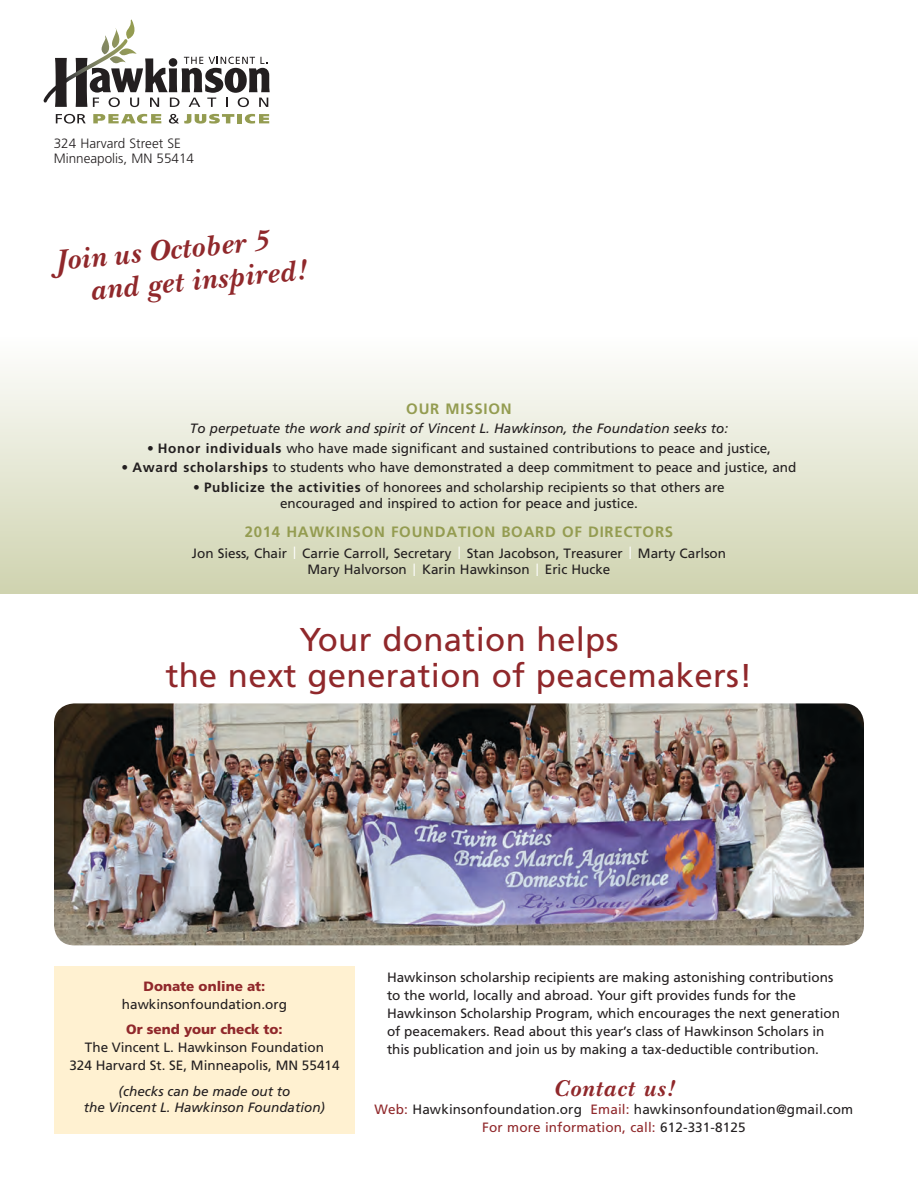
<style>
.page{position:relative;width:918px;height:1188px;background:#fff}
.page>*{position:absolute;margin:0;border:0;box-sizing:border-box;transform-origin:0 0}
.Headlines{font:33px "Frutiger";letter-spacing:.01em;color:#90282b}
.t1{font:italic 700 30px "New Baskerville";color:#90282b}
.t2{font:italic 700 24px "New Baskerville";letter-spacing:.05em;color:#90282b}
.t3{font:700 15px "Frutiger";letter-spacing:.05em;color:#949c51}
.Body_Text{font:13.5px "Frutiger";color:#231f20}
.t4{font:italic 13.5px "Frutiger";color:#231f20}
.t5{font:300 13.5px "Frutiger";color:#231f20}
.Body_Text-2{font:13.5px "Frutiger";letter-spacing:.01em;color:#90282b}
.t6{font:900 13.5px "Frutiger";color:#90282b}
.s1{font-weight:700}
.s2{font-weight:300;font-size:16.5px;color:#fff}
.s3{color:#90282b}
.s4{color:#231f20}
</style>
<div class="page">
<div style="left:0;top:338px;width:918px;height:256px;background:linear-gradient(to bottom,#fefefd,#cfd3b0)"></div>
<div style="left:54px;top:967px;width:301px;height:167px;background:#fff1d1"></div>
<svg style="left:56px;top:114px;width:30px;height:10px"></svg>
<svg style="left:93px;top:114px;width:68px;height:10px"></svg>
<svg style="left:169px;top:114px;width:100px;height:10px"></svg>
<svg style="left:44px;top:20px;width:226px;height:87px"></svg>
<img style="left:54px;top:703px;width:810px;height:242px">
<p class="t5" style="left:54px;top:136px;width:129px">324 Harvard Street SE</p>
<p class="t5" style="left:54px;top:151px;width:142px">Minneapolis, MN 55414</p>
<p class="t1" style="left:55px;top:242px;width:214px;rotate:-5deg">Join us October 5</p>
<p class="t1" style="left:89px;top:272px;width:218px;rotate:-5deg">and get inspired!</p>
<p class="t3" style="left:406px;top:400px;width:107px">OUR MISSION</p>
<p class="t4" style="left:190px;top:421px;width:540px">To perpetuate the work and spirit of Vincent L. Hawkinson, the Foundation seeks to:</p>
<p class="Body_Text" style="left:147px;top:440px;width:625px">• <span class="s1">Honor individuals</span> who have made significant and sustained contributions to peace and justice,</p>
<p class="Body_Text" style="left:122px;top:460px;width:676px">• <span class="s1">Award scholarships</span> to students who have demonstrated a deep commitment to peace and justice, and</p>
<p class="Body_Text" style="left:193px;top:479px;width:533px">• <span class="s1">Publicize the activities</span> of honorees and scholarship recipients so that others are</p>
<p class="Body_Text" style="left:280px;top:495px;width:359px">encouraged and inspired to action for peace and justice.</p>
<p class="t3" style="left:245px;top:523px;width:430px">2014 HAWKINSON FOUNDATION BOARD OF DIRECTORS</p>
<p class="Body_Text" style="left:192px;top:545px;width:536px">Jon Siess, Chair <span class="s2">l</span> Carrie Carroll, Secretary <span class="s2">l</span> Stan Jacobson, Treasurer <span class="s2">l</span> Marty Carlson</p>
<p class="Body_Text" style="left:308px;top:562px;width:304px">Mary Halvorson <span class="s2">l</span> Karin Hawkinson <span class="s2">l</span> Eric Hucke</p>
<p class="Headlines" style="left:299px;top:620px;width:321px">Your donation helps</p>
<p class="Headlines" style="left:166px;top:656px;width:588px">the next generation of peacemakers!</p>
<p class="t6" style="left:144px;top:978px;width:123px">Donate online at:</p>
<p class="Body_Text" style="left:122px;top:996px;width:167px">hawkinsonfoundation.org</p>
<p class="t6" style="left:126px;top:1021px;width:158px">Or send your check to:</p>
<p class="Body_Text" style="left:85px;top:1040px;width:241px">The Vincent L. Hawkinson Foundation</p>
<p class="Body_Text" style="left:69px;top:1058px;width:272px">324 Harvard St. SE, Minneapolis, MN 55414</p>
<p class="t4" style="left:119px;top:1083px;width:173px">(checks can be made out to</p>
<p class="t4" style="left:84px;top:1100px;width:243px">the Vincent L. Hawkinson Foundation)</p>
<p class="Body_Text" style="left:387px;top:969px;width:448px">Hawkinson scholarship recipients are making astonishing contributions</p>
<p class="Body_Text" style="left:387px;top:987px;width:411px">to the world, locally and abroad. Your gift provides funds for the</p>
<p class="Body_Text" style="left:387px;top:1005px;width:455px">Hawkinson Scholarship Program, which encourages the next generation</p>
<p class="Body_Text" style="left:387px;top:1023px;width:439px">of peacemakers. Read about this year’s class of Hawkinson Scholars in</p>
<p class="Body_Text" style="left:387px;top:1041px;width:434px">this publication and join us by making a tax-deductible contribution.</p>
<p class="t2" style="left:554px;top:1075px;width:122px">Contact us!</p>
<p class="Body_Text" style="left:375px;top:1101px;width:480px"><span class="s3">Web:</span> Hawkinsonfoundation.org <span class="s3">Email:</span> hawkinsonfoundation@gmail.com</p>
<p class="Body_Text-2" style="left:482px;top:1119px;width:265px">For more information, call: <span class="s4">612-331-8125</span></p>
</div>
